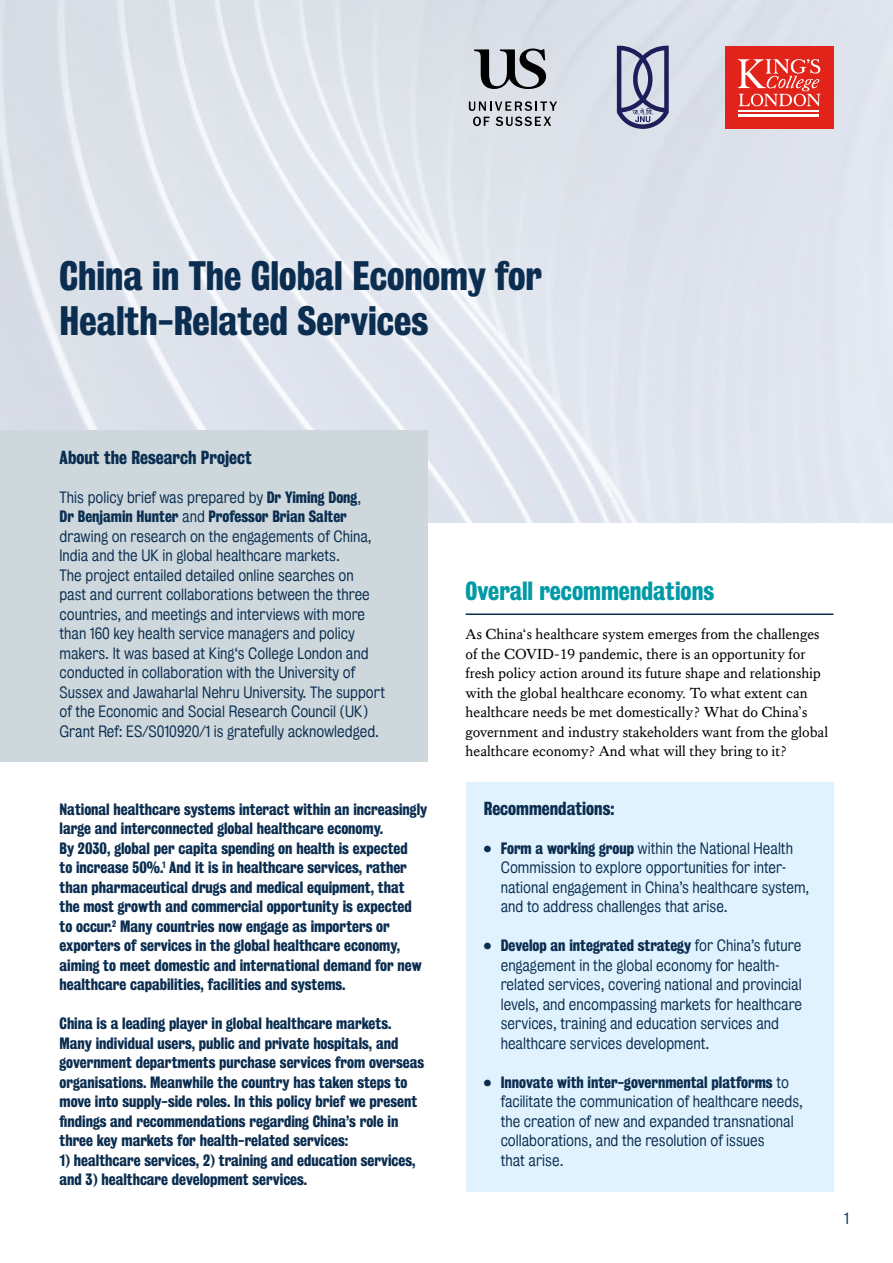
<style>
.page{position:relative;width:893px;height:1263px;background:#fff}
.page>*{position:absolute;margin:0;border:0;box-sizing:border-box;transform-origin:0 0}
.t1{font:37.5px/45px "Kings Bureau Grot Three Seven";color:#0a2d50}
.t2{font:24px "Kings Bureau Grot Three Seven";color:#009aa6}
.t3{font:17.25px "Kings Bureau Grot Three Seven";color:#0a2d50}
.t4{font:15px/19.5px "Kings Bureau Grot Three Seven";color:#0a2d50}
.t5{font:15px/19.5px "Kings Bureau Grot Five One";color:#0a2d50}
.t6{font:15px/19.5px "Kings Caslon Text";color:#000}
.s1{font-family:"Kings Bureau Grot Three Seven"}
.s2{font-family:"Kings Bureau Grot Five One"}
</style>
<div class="page">
<img style="left:0;top:0;width:893px;height:522px">
<div style="left:0;top:430px;width:427px;height:331px;background:#cdd7dc"></div>
<div style="left:466px;top:782px;width:367px;height:410px;background:#e0f2fd"></div>
<hr style="left:466px;top:613px;width:367px;height:2px;background:#0a2d50">
<div style="left:724px;top:46px;width:109px;height:83px;background:#e2231a"></div>
<hr style="left:739px;top:111px;width:80px;height:1px;background:#fff">
<hr style="left:739px;top:114px;width:80px;height:2px;background:#fff">
<svg style="left:738px;top:59px;width:83px;height:47px"></svg>
<svg style="left:617px;top:46px;width:52px;height:83px;background:#8e91ae"></svg>
<svg style="left:469px;top:101px;width:88px;height:10px"></svg>
<svg style="left:473px;top:117px;width:17px;height:9px"></svg>
<svg style="left:496px;top:117px;width:55px;height:9px"></svg>
<svg style="left:474px;top:49px;width:72px;height:40px;background:#85878c"></svg>
<h1 class="t1" style="left:60px;top:253px;width:484px">China in The Global Economy for<br>Health-Related Services</h1>
<p class="t3" style="left:60px;top:447px;width:194px">About the Research Project</p>
<p class="t5" style="left:60px;top:487px;width:303px">This policy brief was prepared by <span class="s1">Dr Yiming Dong</span>,</p>
<p class="t4" style="left:60px;top:507px;width:289px">Dr Benjamin Hunter <span class="s2">and</span> Professor Brian Salter</p>
<p class="t5" style="left:60px;top:526px;width:327px">drawing on research on the engagements of China, India and the UK in global healthcare markets.<br>The project entailed detailed online searches on<br>past and current collaborations between the three countries, and meetings and interviews with more than 160 key health service managers and policy makers. It was based at King‘s College London and conducted in collaboration with the University of Sussex and Jawaharlal Nehru University. The support of the Economic and Social Research Council (UK)<br>Grant Ref: ES/S010920/1 is gratefully acknowledged.</p>
<p class="t4" style="left:60px;top:799px;width:369px">National healthcare systems interact within an increasingly large and interconnected global healthcare economy.<br>By 2030, global per capita spending on health is expected<br>to increase 50%.<sup>1</sup> And it is in healthcare services, rather than pharmaceutical drugs and medical equipment, that the most growth and commercial opportunity is expected to occur.<sup>2</sup> Many countries now engage as importers or exporters of services in the global healthcare economy, aiming to meet domestic and international demand for new healthcare capabilities, facilities and systems.</p>
<p class="t4" style="left:60px;top:1014px;width:366px">China is a leading player in global healthcare markets.<br>Many individual users, public and private hospitals, and government departments purchase services from overseas organisations. Meanwhile the country has taken steps to move into supply-side roles. In this policy brief we present findings and recommendations regarding China’s role in three key markets for health-related services:</p>
<p class="t4" style="left:60px;top:1150px;width:358px">1) healthcare services, 2) training and education services, and 3) healthcare development services.</p>
<h2 class="t2" style="left:466px;top:577px;width:250px">Overall recommendations</h2>
<p class="t6" style="left:466px;top:624px;width:364px">As China‘s healthcare system emerges from the challenges of the COVID-19 pandemic, there is an opportunity for fresh policy action around its future shape and relationship with the global healthcare economy. To what extent can healthcare needs be met domestically? What do China’s government and industry stakeholders want from the global healthcare economy? And what will they bring to it?</p>
<p class="t3" style="left:484px;top:798px;width:132px">Recommendations:</p>
<p class="t5" style="left:501px;top:838px;width:310px;text-indent:-17px"><span class="s1">• Form a working group</span> within the National Health Commission to explore opportunities for inter&shy;national engagement in China’s healthcare system, and to address challenges that arise.</p>
<p class="t4" style="left:484px;top:936px;width:319px">• Develop an integrated strategy <span class="s2">for China’s future</span></p>
<p class="t5" style="left:501px;top:955px;width:303px">engagement in the global economy for health&shy;related services, covering national and provincial levels, and encompassing markets for healthcare services, training and education services and healthcare services development.</p>
<p class="t4" style="left:484px;top:1072px;width:307px">• Innovate with inter-governmental platforms <span class="s2">to</span></p>
<p class="t5" style="left:501px;top:1092px;width:304px">facilitate the communication of healthcare needs, the creation of new and expanded transnational collaborations, and the resolution of issues<br>that arise.</p>
<p class="t5" style="left:844px;top:1209px;width:6px">1</p>
</div>
